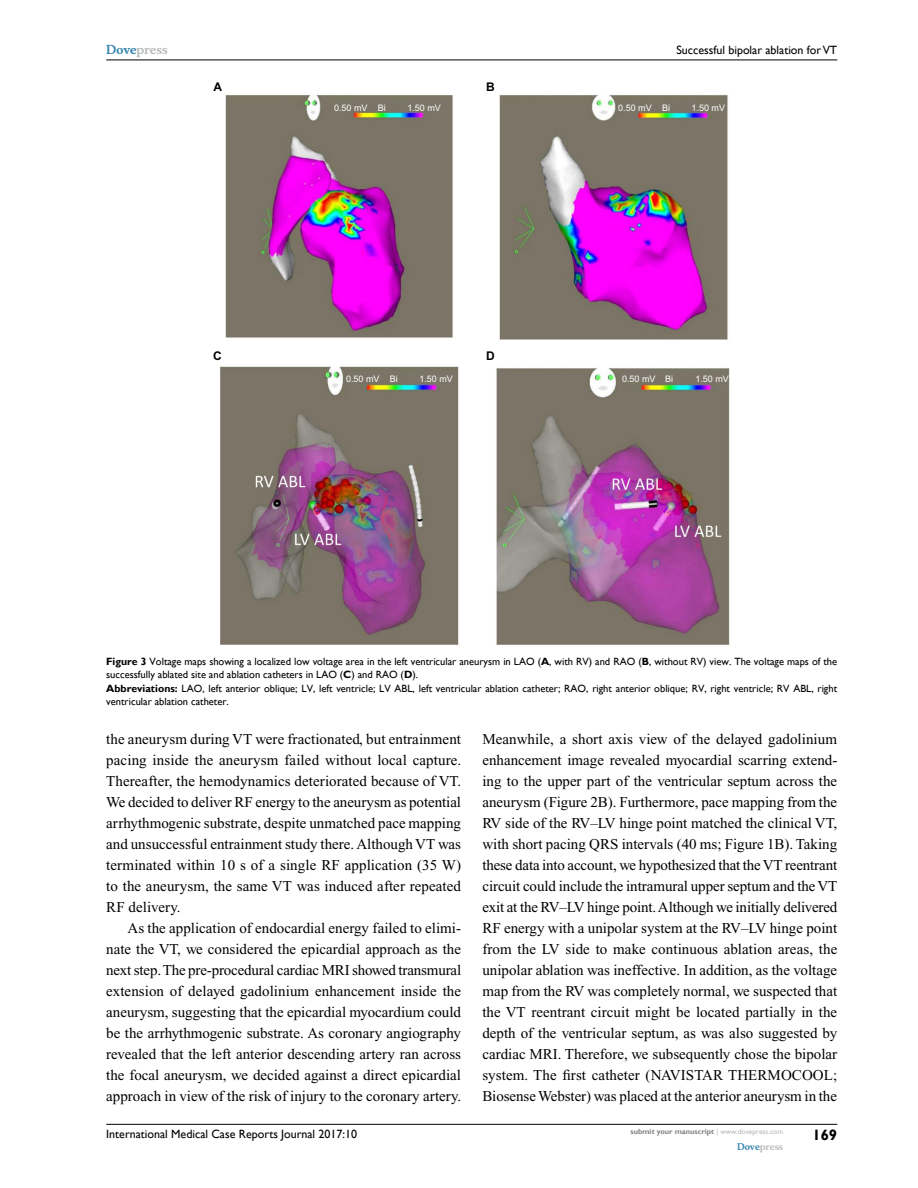
<style>
.page{position:relative;width:918px;height:1188px;background:#fff}
.page>*{position:absolute;margin:0;border:0;box-sizing:border-box;transform-origin:0 0}
.t1{font:15px/21px "Times New Roman";color:#000;text-align:justify}
.t2{font:700 15px "Gill Sans";color:#000}
.t3{font:12px "Gill Sans";color:#000}
.t4{font:700 12px "Musee";color:#b8babc}
.t5{font:700 12px "Arial";color:#000}
.t6{font:10.5px/13.5px "Gill Sans";color:#000}
.t7{font:9px "Arial";color:#fff}
.t8{font:700 9px "Musee";color:#b8babc}
.t9{font:700 7.5px "Gill Sans";color:#808285}
.s1{color:#3785ad}
.s2{font-weight:700}
.s3{font-weight:400;color:#b8babc}
</style>
<div class="page">
<hr style="left:106px;top:1124px;width:731px;height:1px;background:#000">
<hr style="left:106px;top:60px;width:731px;height:1px;background:#000">
<img style="left:221px;top:95px;width:238px;height:550px">
<img style="left:496px;top:94px;width:234px;height:551px">
<p class="t4" style="left:106px;top:43px;width:63px"><span class="s1">Dove</span>press</p>
<p class="t5" style="left:214px;top:78px;width:10px">A</p>
<p class="t5" style="left:486px;top:78px;width:10px">B</p>
<p class="t3" style="left:676px;top:43px;width:162px">Successful bipolar ablation for VT</p>
<p class="t7" style="left:334px;top:101px;width:35px">0.50 mV</p>
<p class="t7" style="left:618px;top:101px;width:53px">0.50 mV Bi</p>
<p class="t7" style="left:692px;top:101px;width:35px">1.50 mV</p>
<p class="t7" style="left:378px;top:101px;width:10px">Bi</p>
<p class="t7" style="left:407px;top:101px;width:35px">1.50 mV</p>
<p class="t5" style="left:213px;top:348px;width:10px">C</p>
<p class="t5" style="left:486px;top:348px;width:10px">D</p>
<p class="t7" style="left:346px;top:372px;width:53px">0.50 mV Bi</p>
<p class="t7" style="left:419px;top:372px;width:35px">1.50 mV</p>
<p class="t7" style="left:622px;top:372px;width:53px">0.50 mV Bi</p>
<p class="t7" style="left:695px;top:372px;width:35px">1.50 mV</p>
<p class="t6" style="left:106px;top:655px;width:732px"><span class="s2">Figure 3</span> Voltage maps showing a localized low voltage area in the left ventricular aneurysm in LAO (<span class="s2">A</span>, with RV) and RAO (<span class="s2">B</span>, without RV) view. The voltage maps of the successfully ablated site and ablation catheters in LAO (<span class="s2">C</span>) and RAO (<span class="s2">D</span>).<br><span class="s2">Abbreviations:</span> LAO, left anterior oblique; LV, left ventricle; LV ABL, left ventricular ablation catheter; RAO, right anterior oblique; RV, right ventricle; RV ABL, right ventricular ablation catheter.</p>
<p class="t1" style="left:106px;top:728px;width:357px">the aneurysm during VT were fractionated, but entrainment pacing inside the aneurysm failed without local capture.<br>Thereafter, the hemodynamics deteriorated because of VT.<br>We decided to deliver RF energy to the aneurysm as potential arrhythmogenic substrate, despite unmatched pace mapping and unsuccessful entrainment study there. Although VT was terminated within 10 s of a single RF application (35 W) to the aneurysm, the same VT was induced after repeated RF delivery.</p>
<p class="t1" style="left:106px;top:917px;width:356px;text-indent:21px">As the application of endocardial energy failed to elimi&shy;nate the VT, we considered the epicardial approach as the next step. The pre-procedural cardiac MRI showed transmural extension of delayed gadolinium enhancement inside the aneurysm, suggesting that the epicardial myocardium could be the arrhythmogenic substrate. As coronary angiography revealed that the left anterior descending artery ran across the focal aneurysm, we decided against a direct epicardial approach in view of the risk of injury to the coronary artery.</p>
<p class="t1" style="left:482px;top:728px;width:357px">Meanwhile, a short axis view of the delayed gadolinium enhancement image revealed myocardial scarring extend&shy;ing to the upper part of the ventricular septum across the aneurysm (Figure 2B). Furthermore, pace mapping from the RV side of the RV–LV hinge point matched the clinical VT, with short pacing QRS intervals (40 ms; Figure 1B). Taking these data into account, we hypothesized that the VT reentrant circuit could include the intramural upper septum and the VT exit at the RV–LV hinge point. Although we initially delivered RF energy with a unipolar system at the RV–LV hinge point from the LV side to make continuous ablation areas, the unipolar ablation was ineffective. In addition, as the voltage map from the RV was completely normal, we suspected that the VT reentrant circuit might be located partially in the depth of the ventricular septum, as was also suggested by cardiac MRI. Therefore, we subsequently chose the bipolar system. The first catheter (NAVISTAR THERMOCOOL; Biosense Webster) was placed at the anterior aneurysm in the</p>
<p class="t3" style="left:106px;top:1127px;width:252px">International Medical Case Reports Journal 2017:10</p>
<p class="t9" style="left:631px;top:1127px;width:154px">submit your manuscript <span class="s3">| www.dovepress.com</span></p>
<p class="t8" style="left:737px;top:1141px;width:48px"><span class="s1">Dove</span>press</p>
<p class="t2" style="left:812px;top:1126px;width:26px">169</p>
</div>
